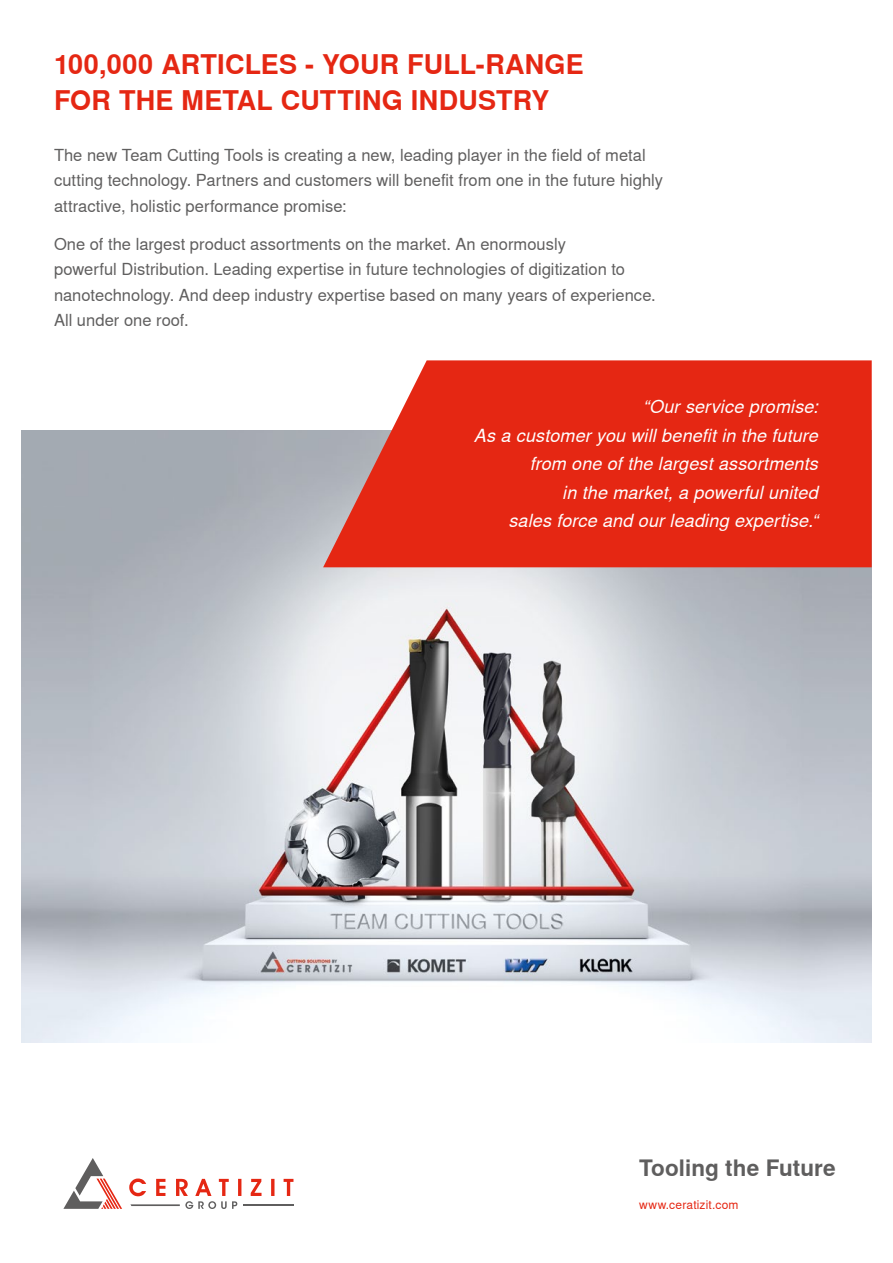
<style>
.page{position:relative;width:893px;height:1263px;background:#fff}
.page>*{position:absolute;margin:0;border:0;box-sizing:border-box;transform-origin:0 0}
.t1{font:700 27px/36px "Ceratizit Sans Global";letter-spacing:.005em;color:#e52713}
.t2{font:700 22.5px "Ceratizit Sans Global";letter-spacing:.005em;color:#5f5e5e}
.t3{font:italic 18px/28.5px "Ceratizit Sans Global";letter-spacing:.005em;color:#fff;text-align:right}
.t4{font:16.5px/25.5px "Ceratizit Sans Global";color:#5f5e5e}
.t5{font:12px "Ceratizit Sans Global";letter-spacing:.015em;color:#e52713}
</style>
<div class="page">
<img style="left:21px;top:430px;width:851px;height:613px">
<svg style="left:323px;top:360px;width:549px;height:207px;fill:#e52713"></svg>
<svg style="left:63px;top:1158px;width:59px;height:51px"></svg>
<svg style="left:129px;top:1178px;width:164px;height:31px"></svg>
<h1 class="t1" style="left:54px;top:46px;width:531px">100,000 ARTICLES - YOUR FULL-RANGE<br>FOR THE METAL CUTTING INDUSTRY</h1>
<p class="t4" style="left:54px;top:142px;width:611px">The new Team Cutting Tools is creating a new, leading player in the field of metal cutting technology. Partners and customers will benefit from one in the future highly attractive, holistic performance promise:</p>
<p class="t4" style="left:54px;top:231px;width:603px">One of the largest product assortments on the market. An enormously<br>powerful Distribution. Leading expertise in future technologies of digitization to nanotechnology. And deep industry expertise based on many years of experience.<br>All under one roof.</p>
<p class="t3" style="left:474px;top:393px;width:345px">“Our service promise:<br>As a customer you will benefit in the future from one of the largest assortments<br>in the market, a powerful united<br>sales force and our leading expertise.“</p>
<h2 class="t2" style="left:639px;top:1155px;width:198px">Tooling the Future</h2>
<p class="t5" style="left:639px;top:1198px;width:101px">www.ceratizit.com</p>
</div>
